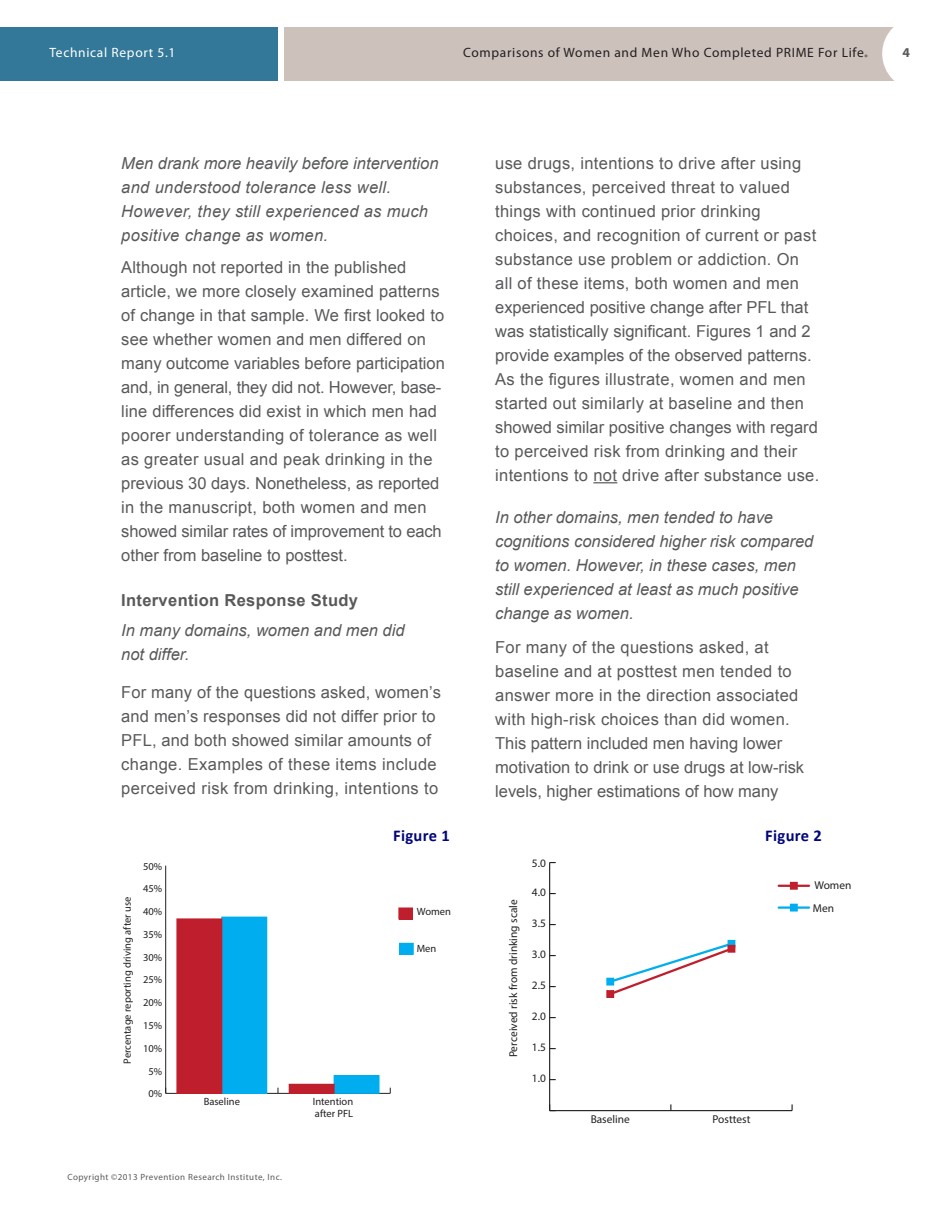
<style>
.page{position:relative;width:945px;height:1215px;background:#fff}
.page>*{position:absolute;margin:0;border:0;box-sizing:border-box;transform-origin:0 0}
.Body2{font:16.5px/24px "Arial";letter-spacing:.01em;color:#58595b}
.Body2-2{font:italic 16.5px/24px "Arial";color:#58595b}
.Body2-3{font:italic 16.5px/24px "Arial";letter-spacing:.02em;color:#58595b}
.Main_Subhead{font:700 16.5px "Arial";letter-spacing:.02em;color:#58595b}
.Small_Heads{font:700 16.5px "Calibri";letter-spacing:.02em;color:#000679}
.t1{font:13.5px "Myriad Pro";letter-spacing:.05em;color:#231f20}
.t2{font:13.5px "Myriad Pro";letter-spacing:.05em;color:#fff}
.t3{font:700 13.5px "Myriad Pro";color:#58595b}
.t4{font:11.4px/23px "Myriad Pro";color:#231f20}
.t5{font:10.5px/12.6px "Myriad Pro";color:#231f20}
.t6{font:9px "Myriad Pro";letter-spacing:.05em;color:#58595b}
</style>
<div class="page">
<div style="left:284px;top:27px;width:641px;height:54px;background:#ccc1bb"></div>
<div style="left:0;top:27px;width:278px;height:54px;background:#337898"></div>
<svg style="left:882px;top:27px;width:43px;height:54px"></svg>
<svg style="left:593px;top:482px;width:24px;height:1px"></svg>
<hr style="left:166px;top:1093px;width:224px;height:1px;background:#231f20">
<hr style="left:165px;top:866px;width:1px;height:227px;background:#231f20">
<div style="left:400px;top:943px;width:13px;height:11px;background:#00aeef"></div>
<div style="left:222px;top:917px;width:45px;height:176px;background:#00aeef"></div>
<div style="left:222px;top:917px;width:45px;height:177px;border:1px solid #00aeef"></div>
<div style="left:334px;top:1076px;width:45px;height:17px;background:#00aeef"></div>
<div style="left:334px;top:1075px;width:45px;height:19px;border:1px solid #00aeef"></div>
<div style="left:399px;top:908px;width:13px;height:11px;background:#bf1e2d"></div>
<div style="left:399px;top:908px;width:14px;height:11px;border:1px solid #bf1e2d"></div>
<div style="left:177px;top:919px;width:45px;height:174px;background:#bf1e2d"></div>
<div style="left:289px;top:1084px;width:45px;height:9px;background:#bf1e2d"></div>
<div style="left:289px;top:1084px;width:45px;height:10px;border:1px solid #bf1e2d"></div>
<hr style="left:550px;top:1110px;width:242px;height:1px;background:#231f20">
<hr style="left:549px;top:863px;width:1px;height:248px;background:#231f20">
<hr style="left:779px;top:906px;width:30px;height:3px;background:#00aeef">
<hr style="left:779px;top:885px;width:30px;height:2px;background:#bf1e2d">
<svg style="left:607px;top:941px;width:127px;height:56px"></svg>
<div style="left:790px;top:904px;width:8px;height:7px;border:1px solid #00aeef"></div>
<div style="left:728px;top:940px;width:7px;height:8px;border:1px solid #00aeef"></div>
<div style="left:607px;top:978px;width:7px;height:7px;background:#00aeef"></div>
<div style="left:790px;top:882px;width:7px;height:7px;background:#bf1e2d"></div>
<div style="left:790px;top:882px;width:8px;height:7px;border:1px solid #bf1e2d"></div>
<div style="left:728px;top:945px;width:7px;height:7px;background:#bf1e2d"></div>
<div style="left:607px;top:991px;width:7px;height:6px;background:#bf1e2d"></div>
<div style="left:607px;top:990px;width:7px;height:8px;border:1px solid #bf1e2d"></div>
<p class="t2" style="left:50px;top:44px;width:128px">Technical Report 5.1</p>
<p class="t1" style="left:463px;top:44px;width:406px">Comparisons of Women and Men Who Completed PRIME For Life<sub>®</sub></p>
<p class="t3" style="left:903px;top:44px;width:9px">4</p>
<p class="Body2-3" style="left:121px;top:152px;width:319px">Men drank more heavily before intervention and understood tolerance less well.<br>However, they still experienced as much positive change as women.</p>
<p class="Body2" style="left:121px;top:256px;width:325px">Although not reported in the published article, we more closely examined patterns of change in that sample. We first looked to see whether women and men differed on many outcome variables before participation and, in general, they did not. However, base-</p>
<p class="Body2" style="left:121px;top:400px;width:322px">line differences did exist in which men had poorer understanding of tolerance as well as greater usual and peak drinking in the previous 30 days. Nonetheless, as reported in the manuscript, both women and men showed similar rates of improvement to each</p>
<p class="Body2" style="left:121px;top:544px;width:228px">other from baseline to posttest.</p>
<p class="Main_Subhead" style="left:121px;top:589px;width:238px">Intervention Response Study</p>
<p class="Body2-2" style="left:121px;top:619px;width:285px">In many domains, women and men did not differ.</p>
<p class="Body2" style="left:121px;top:680px;width:321px">For many of the questions asked, women’s and men’s responses did not differ prior to PFL, and both showed similar amounts of change. Examples of these items include perceived risk from drinking, intentions to</p>
<p class="t5" style="left:143px;top:860px;width:21px">50%</p>
<p class="t5" style="left:121px;top:1064px;width:168px;rotate:-90deg">Percentage reporting driving after use</p>
<p class="t5" style="left:143px;top:882px;width:21px">45%</p>
<p class="t5" style="left:143px;top:905px;width:21px">40%</p>
<p class="t5" style="left:143px;top:928px;width:21px">35%</p>
<p class="t5" style="left:143px;top:951px;width:21px">30%</p>
<p class="t5" style="left:143px;top:973px;width:21px">25%</p>
<p class="t5" style="left:143px;top:996px;width:21px">20%</p>
<p class="t5" style="left:143px;top:1019px;width:21px">15%</p>
<p class="t5" style="left:143px;top:1042px;width:21px">10%</p>
<p class="t5" style="left:148px;top:1065px;width:15px">5%</p>
<p class="t5" style="left:148px;top:1087px;width:15px">0%</p>
<p class="t5" style="left:204px;top:1095px;width:38px">Baseline</p>
<p class="t6" style="left:68px;top:1172px;width:216px">Copyright ©2013 Prevention Research Institute, Inc.</p>
<p class="t5" style="left:313px;top:1095px;width:42px">Intention after PFL</p>
<p class="Small_Heads" style="left:393px;top:825px;width:58px">Figure 1</p>
<p class="t5" style="left:417px;top:905px;width:36px">Women</p>
<p class="t5" style="left:417px;top:942px;width:21px">Men</p>
<p class="Body2" style="left:495px;top:151px;width:326px">use drugs, intentions to drive after using substances, perceived threat to valued things with continued prior drinking choices, and recognition of current or past substance use problem or addiction. On all of these items, both women and men experienced positive change after PFL that was statistically significant. Figures 1 and 2 provide examples of the observed patterns.<br>As the figures illustrate, women and men started out similarly at baseline and then showed similar positive changes with regard to perceived risk from drinking and their intentions to not drive after substance use.</p>
<p class="Body2-2" style="left:495px;top:506px;width:320px">In other domains, men tended to have cognitions considered higher risk compared to women. However, in these cases, men still experienced at least as much positive change as women.</p>
<p class="Body2" style="left:495px;top:635px;width:311px">For many of the questions asked, at baseline and at posttest men tended to answer more in the direction associated with high-risk choices than did women.<br>This pattern included men having lower motivation to drink or use drugs at low-risk levels, higher estimations of how many</p>
<p class="t4" style="left:502px;top:1057px;width:159px;rotate:-90deg">Perceived risk from drinking scale</p>
<p class="t4" style="left:532px;top:851px;width:16px">5.0</p>
<p class="t4" style="left:532px;top:880px;width:16px">4.0</p>
<p class="t4" style="left:532px;top:911px;width:16px">3.5</p>
<p class="t4" style="left:532px;top:942px;width:16px">3.0</p>
<p class="t4" style="left:532px;top:973px;width:16px">2.5</p>
<p class="t4" style="left:532px;top:1004px;width:16px">2.0</p>
<p class="t4" style="left:532px;top:1035px;width:16px">1.5</p>
<p class="t4" style="left:532px;top:1066px;width:16px">1.0</p>
<p class="Small_Heads" style="left:765px;top:825px;width:58px">Figure 2</p>
<p class="t4" style="left:813px;top:873px;width:40px">Women<br>Men</p>
<p class="t4" style="left:591px;top:1108px;width:41px">Baseline</p>
<p class="t4" style="left:713px;top:1108px;width:39px">Posttest</p>
</div>
